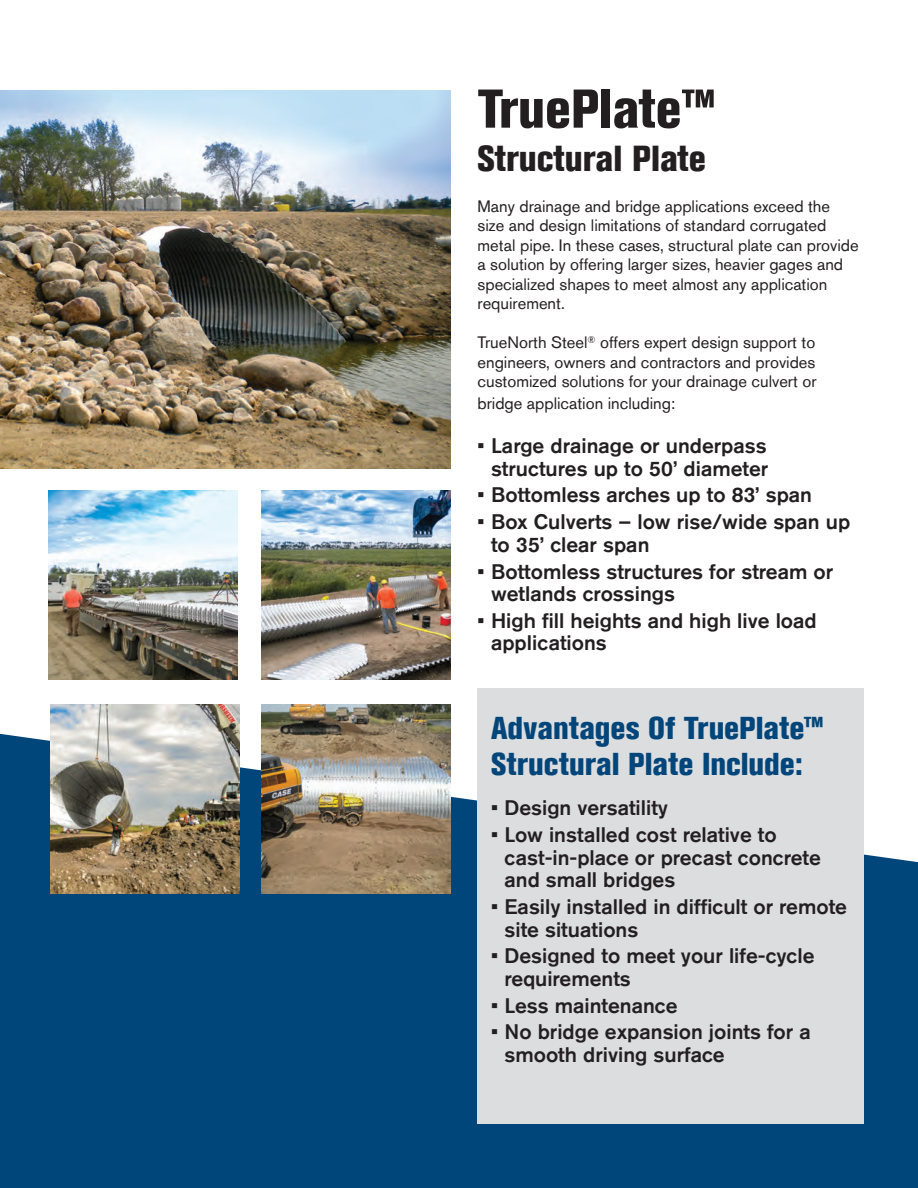
<style>
.page{position:relative;width:918px;height:1188px;background:#fff}
.page>*{position:absolute;margin:0;border:0;box-sizing:border-box;transform-origin:0 0}
.t1{font:800 condensed 54px "Akzidenz Grotesk Std";color:#231f20}
.t2{font:800 condensed 36px "Akzidenz Grotesk Std";color:#231f20}
.t3{font:800 condensed 31.5px/36px "Akzidenz Grotesk Std";letter-spacing:.005em;color:#01467a}
.t4{font:500 21px/22.5px "Akzidenz Grotesk Std";color:#231f20}
.t5{font:16.5px/19.5px "Akzidenz Grotesk Std";color:#231f20}
</style>
<div class="page">
<img style="left:0;top:90px;width:451px;height:378px">
<div style="left:0;top:734px;width:918px;height:454px;background:#01467a"></div>
<img style="left:49px;top:491px;width:189px;height:189px">
<img style="left:262px;top:491px;width:189px;height:189px">
<img style="left:262px;top:704px;width:189px;height:189px">
<img style="left:50px;top:704px;width:189px;height:189px">
<div style="left:478px;top:688px;width:386px;height:436px;background:#dcdddf"></div>
<h1 class="t1" style="left:478px;top:78px;width:240px">TruePlate™</h1>
<h2 class="t2" style="left:478px;top:137px;width:230px">Structural Plate</h2>
<p class="t5" style="left:478px;top:196px;width:383px">Many drainage and bridge applications exceed the size and design limitations of standard corrugated metal pipe. In these cases, structural plate can provide a solution by offering larger sizes, heavier gages and specialized shapes to meet almost any application requirement.</p>
<p class="t5" style="left:478px;top:333px;width:341px;text-align:justify">TrueNorth Steel<sup>®</sup> offers expert design support to engineers, owners and contractors and provides customized solutions for your drainage culvert or</p>
<p class="t5" style="left:478px;top:393px;width:199px">bridge application including:</p>
<p class="t4" style="left:478px;top:434px;width:292px;text-align:right">• Large drainage or underpass structures up to 50’ diameter</p>
<p class="t4" style="left:478px;top:483px;width:336px">• Bottomless arches up to 83’ span</p>
<p class="t4" style="left:491px;top:510px;width:361px;text-indent:-14px">• Box Culverts – low rise/wide span up to 35’ clear span</p>
<p class="t4" style="left:491px;top:560px;width:344px;text-indent:-14px">• Bottomless structures for stream or wetlands crossings</p>
<p class="t4" style="left:491px;top:609px;width:327px;text-indent:-14px">• High fill heights and high live load applications</p>
<h3 class="t3" style="left:491px;top:710px;width:335px">Advantages Of TruePlate™<br>Structural Plate Include:</h3>
<p class="t4" style="left:491px;top:796px;width:179px">• Design versatility</p>
<p class="t4" style="left:505px;top:823px;width:318px;text-indent:-14px">• Low installed cost relative to cast-in-place or precast concrete and small bridges</p>
<p class="t4" style="left:505px;top:895px;width:344px;text-indent:-14px">• Easily installed in difficult or remote site situations</p>
<p class="t4" style="left:505px;top:944px;width:312px;text-indent:-14px">• Designed to meet your life-cycle requirements</p>
<p class="t4" style="left:491px;top:994px;width:188px">• Less maintenance</p>
<p class="t4" style="left:505px;top:1020px;width:308px;text-indent:-14px">• No bridge expansion joints for a smooth driving surface</p>
</div>
